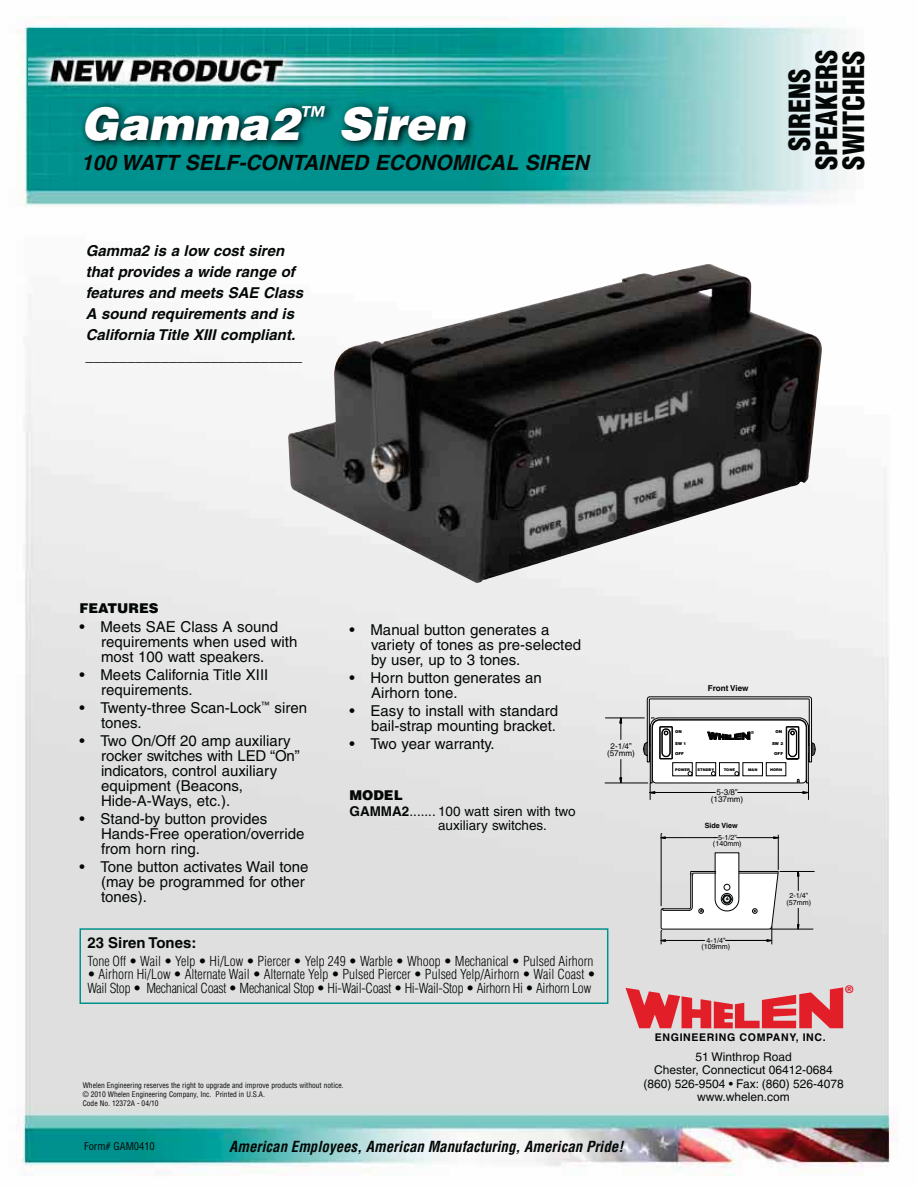
<style>
.page{position:relative;width:918px;height:1188px;background:#fff}
.page>*{position:absolute;margin:0;border:0;box-sizing:border-box;transform-origin:0 0}
.t1{font:italic 900 45px "Helvetica";color:#fff}
.t2{font:900 condensed 28.5px/27px "Helvetica";color:#030806;text-align:center}
.t3{font:italic 700 21px "Helvetica";color:#030806}
.t4{font:15px/15px "Helvetica";color:#030806}
.t5{font:italic 700 15px/21px "Helvetica";color:#030806}
.t6{font:700 15px "Helvetica";color:#030806}
.t7{font:italic 700 condensed 14.85px "Helvetica";color:#030806}
.t8{font:300 condensed 13.5px/13.5px "Helvetica";letter-spacing:-.02em;color:#030806}
.t9{font:300 condensed 13.5px "Helvetica";color:#030806}
.t10{font:13.5px/16.5px "Helvetica";color:#030806}
.t11{font:900 13.5px "Helvetica";color:#030806}
.t12{font:12px/13.5px "Helvetica";color:#030806;text-align:center}
.t13{font:700 10.65px "Helvetica";letter-spacing:.06em;color:#010202}
.t14{font:700 10.65px "Helvetica";color:#e21e28}
.t15{font:condensed 10.5px "Helvetica";color:#030806}
.t16{font:8.1px/7.4px "Helvetica";color:#010202;text-align:center}
.t17{font:700 8.1px "Helvetica";color:#010202}
.t18{font:condensed 7.5px/9px "Helvetica";color:#030806}
.t19{font:7.2px/6.4px "Helvetica";color:#010202;text-align:center}
.t20{font:700 7.2px "Helvetica";color:#010202}
.t21{font:900 4.05px "Helvetica";color:#010202}
.t22{font:900 3.6px "Helvetica";color:#010202}
.s1{font-weight:900}
.s2{font-weight:700}
</style>
<div class="page">
<img style="left:16px;top:20px;width:882px;height:1156px">
<svg style="left:626px;top:987px;width:217px;height:41px"></svg>
<img style="left:78px;top:99px;width:397px;height:51px">
<img style="left:287px;top:264px;width:537px;height:319px">
<hr style="left:605px;top:718px;width:40px;height:1px;background:#010202">
<hr style="left:605px;top:783px;width:43px;height:1px;background:#010202">
<svg style="left:619px;top:717px;width:3px;height:23px"></svg>
<svg style="left:619px;top:759px;width:3px;height:25px"></svg>
<svg style="left:643px;top:696px;width:173px;height:104px"></svg>
<hr style="left:770px;top:929px;width:43px;height:1px;background:#010202">
<hr style="left:780px;top:871px;width:35px;height:1px;background:#010202">
<hr style="left:661px;top:834px;width:1px;height:72px;background:#010202">
<hr style="left:778px;top:835px;width:1px;height:35px;background:#010202">
<svg style="left:797px;top:872px;width:3px;height:19px"></svg>
<svg style="left:797px;top:908px;width:3px;height:22px"></svg>
<svg style="left:660px;top:852px;width:119px;height:92px"></svg>
<hr style="left:663px;top:837px;width:55px;height:1px;background:#010202">
<hr style="left:736px;top:837px;width:42px;height:1px;background:#010202">
<svg style="left:773px;top:836px;width:6px;height:3px"></svg>
<svg style="left:661px;top:833px;width:5px;height:6px"></svg>
<div style="left:80px;top:928px;width:528px;height:76px;border:2px solid #00928a"></div>
<img style="left:28px;top:28px;width:713px;height:70px">
<h1 class="t1" style="left:81px;top:107px;width:386px">Gamma2<sup>™</sup> Siren</h1>
<h3 class="t3" style="left:81px;top:155px;width:509px">100 WATT SELF-CONTAINED ECONOMICAL SIREN</h3>
<p class="t5" style="left:86px;top:241px;width:219px">Gamma2 is a low cost siren that provides a wide range of features and meets SAE Class<br>A sound requirements and is<br>California Title XIII compliant. __________________________</p>
<h2 class="t2" style="left:789px;top:170px;width:122px;rotate:-90deg">SIRENS<br>SPEAKERS<br>SWITCHES</h2>
<p class="t11" style="left:80px;top:603px;width:81px">FEATURES</p>
<p class="t4" style="left:101px;top:621px;width:198px;text-indent:-22px">• Meets SAE Class A sound requirements when used with most 100 watt speakers.</p>
<p class="t4" style="left:101px;top:669px;width:169px;text-indent:-22px">• Meets California Title XIII requirements.</p>
<p class="t4" style="left:101px;top:702px;width:207px;text-indent:-22px">• Twenty-three Scan-Lock<sup>™</sup> siren tones.</p>
<p class="t4" style="left:101px;top:735px;width:200px;text-indent:-22px">• Two On/Off 20 amp auxiliary rocker switches with LED “On” indicators, control auxiliary equipment (Beacons,<br>Hide-A-Ways, etc.).</p>
<p class="t4" style="left:101px;top:813px;width:205px;text-indent:-22px">• Stand-by button provides<br>Hands-Free operation/override from horn ring.</p>
<p class="t4" style="left:101px;top:861px;width:209px;text-indent:-22px">• Tone button activates Wail tone (may be programmed for other tones).</p>
<p class="t4" style="left:371px;top:623px;width:211px;text-indent:-22px">• Manual button generates a variety of tones as pre-selected by user, up to 3 tones.</p>
<p class="t4" style="left:371px;top:671px;width:172px;text-indent:-22px">• Horn button generates an<br>Airhorn tone.</p>
<p class="t4" style="left:350px;top:704px;width:210px;text-align:right">• Easy to install with standard bail-strap mounting bracket.</p>
<p class="t4" style="left:350px;top:737px;width:147px">• Two year warranty.</p>
<p class="t10" style="left:350px;top:788px;width:228px"><span class="s1">MODEL<br></span><span class="s2">GAMMA2</span>....... 100 watt siren with two</p>
<p class="t6" style="left:87px;top:937px;width:111px">23 Siren Tones:</p>
<p class="t9" style="left:87px;top:956px;width:508px">Tone Off • Wail • Yelp • Hi/Low • Piercer • Yelp 249 • Warble • Whoop • Mechanical • Pulsed Airhorn</p>
<p class="t8" style="left:87px;top:969px;width:510px">• Airhorn Hi/Low • Alternate Wail • Alternate Yelp • Pulsed Piercer • Pulsed Yelp/Airhorn • Wail Coast •<br>Wail Stop • Mechanical Coast • Mechanical Stop • Hi-Wail-Coast • Hi-Wail-Stop • Airhorn Hi • Airhorn Low</p>
<p class="t16" style="left:607px;top:743px;width:29px">2-1/4” (57mm)</p>
<p class="t21" style="left:675px;top:730px;width:8px">ON</p>
<p class="t21" style="left:675px;top:742px;width:13px">SW 1</p>
<p class="t21" style="left:675px;top:752px;width:10px">OFF</p>
<p class="t17" style="left:708px;top:685px;width:42px">Front View</p>
<p class="t21" style="left:751px;top:731px;width:5px">®</p>
<p class="t21" style="left:776px;top:730px;width:8px">ON</p>
<p class="t21" style="left:772px;top:742px;width:13px">SW 2</p>
<p class="t21" style="left:774px;top:752px;width:10px">OFF</p>
<p class="t22" style="left:724px;top:768px;width:13px">TONE</p>
<p class="t22" style="left:675px;top:768px;width:16px">POWER</p>
<p class="t22" style="left:697px;top:768px;width:18px">STNDBY</p>
<p class="t22" style="left:748px;top:768px;width:11px">MAN</p>
<p class="t22" style="left:770px;top:768px;width:13px">HORN</p>
<p class="t16" style="left:711px;top:789px;width:34px">5-3/8” (137mm)</p>
<p class="t20" style="left:705px;top:822px;width:34px">Side View</p>
<p class="t19" style="left:713px;top:835px;width:30px">5-1/2” (140mm)</p>
<p class="t19" style="left:702px;top:938px;width:30px">4-1/4” (109mm)</p>
<p class="t19" style="left:786px;top:893px;width:26px">2-1/4” (57mm)</p>
<p class="t14" style="left:846px;top:986px;width:9px">®</p>
<p class="t18" style="left:83px;top:1081px;width:262px">Whelen Engineering reserves the right to upgrade and improve products without notice. © 2010 Whelen Engineering Company, Inc. Printed in U.S.A.<br>Code No. 12372A - 04/10</p>
<p class="t15" style="left:84px;top:1142px;width:72px">Form# GAM0410</p>
<p class="t7" style="left:229px;top:1140px;width:396px">American Employees, American Manufacturing, American Pride!</p>
<p class="t13" style="left:655px;top:1033px;width:173px">ENGINEERING COMPANY, INC.</p>
<p class="t12" style="left:643px;top:1051px;width:202px">51 Winthrop Road<br>Chester, Connecticut 06412-0684 (860) 526-9504 • Fax: (860) 526-4078 www.whelen.com</p>
</div>
